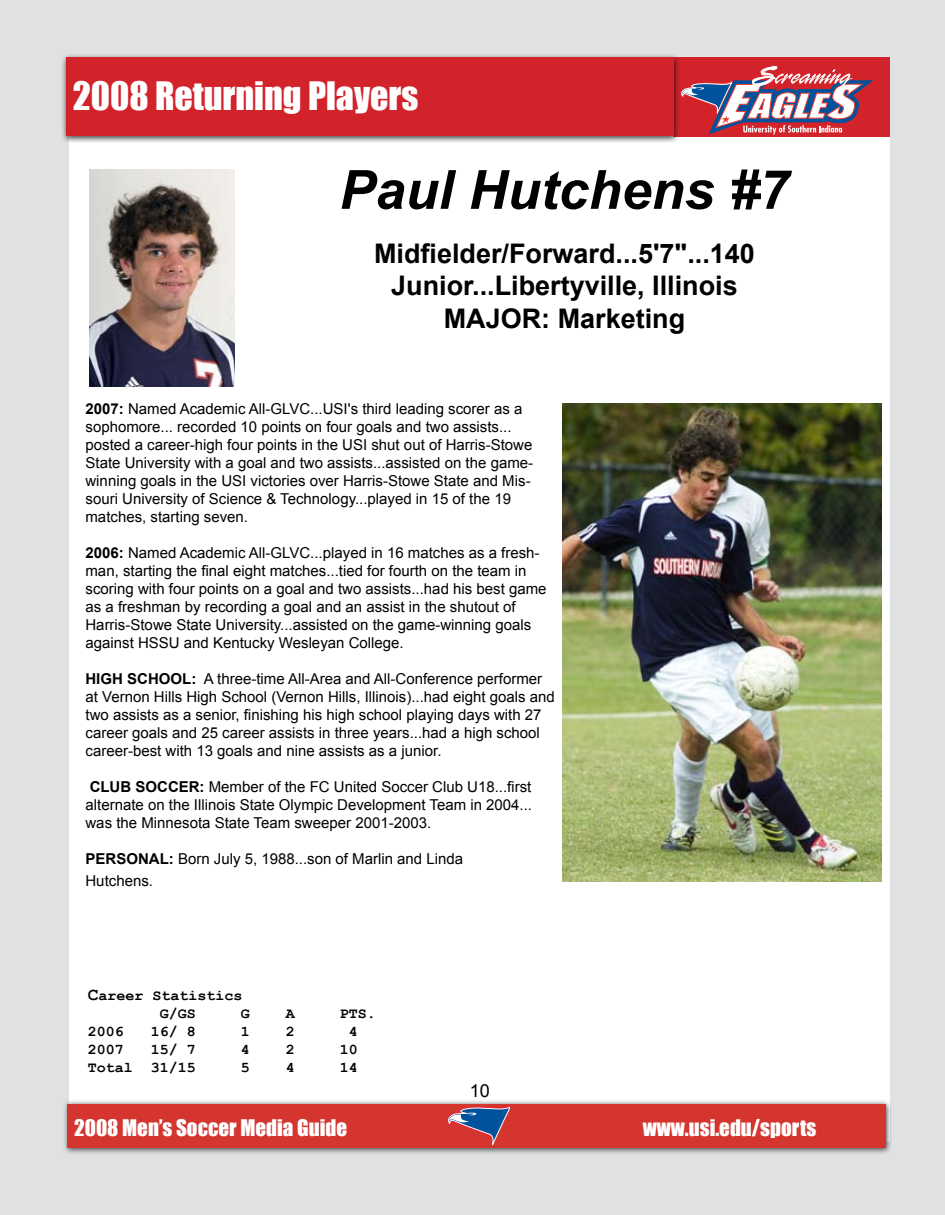
<style>
.page{position:relative;width:945px;height:1215px;background:#e0e1e2}
.page>*{position:absolute;margin:0;border:0;box-sizing:border-box;transform-origin:0 0}
.t1{font:italic 700 54px "Arial";color:#000}
.t2{font:36px "Impact";color:#fff}
.t3{font:700 27px/32.4px "Arial";color:#000;text-align:center}
.t4{font:21px "Impact";color:#fff}
.t5{font:18px "Arial";color:#000}
.t6{font:15px/18px "Arial";color:#000}
.t7{font:700 15px/18px "Courier New";color:#000}
.s1{font-weight:700}
.s2{font-size:18px}
</style>
<div class="page">
<div style="left:69px;top:57px;width:820px;height:1085px;background:#fff"></div>
<div style="left:674px;top:58px;width:216px;height:79px;background:#d2232a"></div>
<svg style="left:681px;top:66px;width:192px;height:69px"></svg>
<div style="left:62px;top:1099px;width:831px;height:56px;background:#000;opacity:.75"></div>
<div style="left:68px;top:1104px;width:818px;height:44px;background:#d4352f"></div>
<svg style="left:447px;top:1106px;width:62px;height:39px"></svg>
<div style="left:61px;top:53px;width:620px;height:90px;background:#000;opacity:.75"></div>
<div style="left:66px;top:58px;width:608px;height:78px;background:#d2232a"></div>
<img style="left:89px;top:170px;width:145px;height:217px">
<img style="left:562px;top:404px;width:320px;height:478px">
<h2 class="t2" style="left:73px;top:68px;width:347px">2008 Returning Players</h2>
<h1 class="t1" style="left:339px;top:155px;width:452px">Paul Hutchens #7</h1>
<h3 class="t3" style="left:374px;top:238px;width:382px">Midfielder/Forward...5'7"...140<br>Junior...Libertyville, Illinois<br>MAJOR: Marketing</h3>
<p class="t6" style="left:86px;top:400px;width:449px"><span class="s1">2007:</span> Named Academic All-GLVC...USI's third leading scorer as a sophomore... recorded 10 points on four goals and two assists... posted a career-high four points in the USI shut out of Harris-Stowe State University with a goal and two assists...assisted on the game&shy;winning goals in the USI victories over Harris-Stowe State and Mis&shy;souri University of Science &amp; Technology...played in 15 of the 19 matches, starting seven.</p>
<p class="t6" style="left:86px;top:544px;width:463px"><span class="s1">2006:</span> Named Academic All-GLVC...played in 16 matches as a fresh&shy;man, starting the final eight matches...tied for fourth on the team in scoring with four points on a goal and two assists...had his best game as a freshman by recording a goal and an assist in the shutout of Harris-Stowe State University...assisted on the game-winning goals against HSSU and Kentucky Wesleyan College.</p>
<p class="t6" style="left:86px;top:670px;width:471px"><span class="s1">HIGH SCHOOL:</span> A three-time All-Area and All-Conference performer at Vernon Hills High School (Vernon Hills, Illinois)...had eight goals and two assists as a senior, finishing his high school playing days with 27 career goals and 25 career assists in three years...had a high school career-best with 13 goals and nine assists as a junior.</p>
<p class="t6" style="left:86px;top:778px;width:448px;text-align:justify"><span class="s1">CLUB SOCCER:</span> Member of the FC United Soccer Club U18...first alternate on the Illinois State Olympic Development Team in 2004... was the Minnesota State Team sweeper 2001-2003.</p>
<p class="t6" style="left:86px;top:849px;width:379px;line-height:21.6px"><span class="s1">PERSONAL:</span> Born July 5, 1988...son of Marlin and Linda<br>Hutchens.</p>
<p class="t7" style="left:160px;top:986px;width:84px;text-indent:-72px"><span class="s2">C</span>areer Statistics<br>G/GS</p>
<p class="t7" style="left:241px;top:1004px;width:10px">G</p>
<p class="t7" style="left:286px;top:1004px;width:10px">A</p>
<p class="t7" style="left:340px;top:1004px;width:38px">PTS.</p>
<p class="t7" style="left:88px;top:1022px;width:38px">2006</p>
<p class="t7" style="left:151px;top:1022px;width:46px">16/ 8</p>
<p class="t7" style="left:241px;top:1022px;width:11px">1</p>
<p class="t7" style="left:286px;top:1022px;width:10px">2</p>
<p class="t7" style="left:349px;top:1022px;width:10px">4</p>
<p class="t7" style="left:88px;top:1040px;width:38px">2007</p>
<p class="t7" style="left:151px;top:1040px;width:46px">15/ 7</p>
<p class="t7" style="left:241px;top:1040px;width:11px">4</p>
<p class="t7" style="left:286px;top:1040px;width:10px">2</p>
<p class="t7" style="left:340px;top:1040px;width:20px">10</p>
<p class="t7" style="left:88px;top:1058px;width:109px">Total 31/15</p>
<p class="t7" style="left:241px;top:1058px;width:11px">5</p>
<p class="t7" style="left:286px;top:1058px;width:10px">4</p>
<p class="t7" style="left:340px;top:1058px;width:20px">14</p>
<p class="t5" style="left:470px;top:1079px;width:22px">10</p>
<h3 class="t4" style="left:74px;top:1112px;width:274px">2008 Men’s Soccer Media Guide</h3>
<h3 class="t4" style="left:643px;top:1112px;width:175px">www.usi.edu/sports</h3>
</div>
